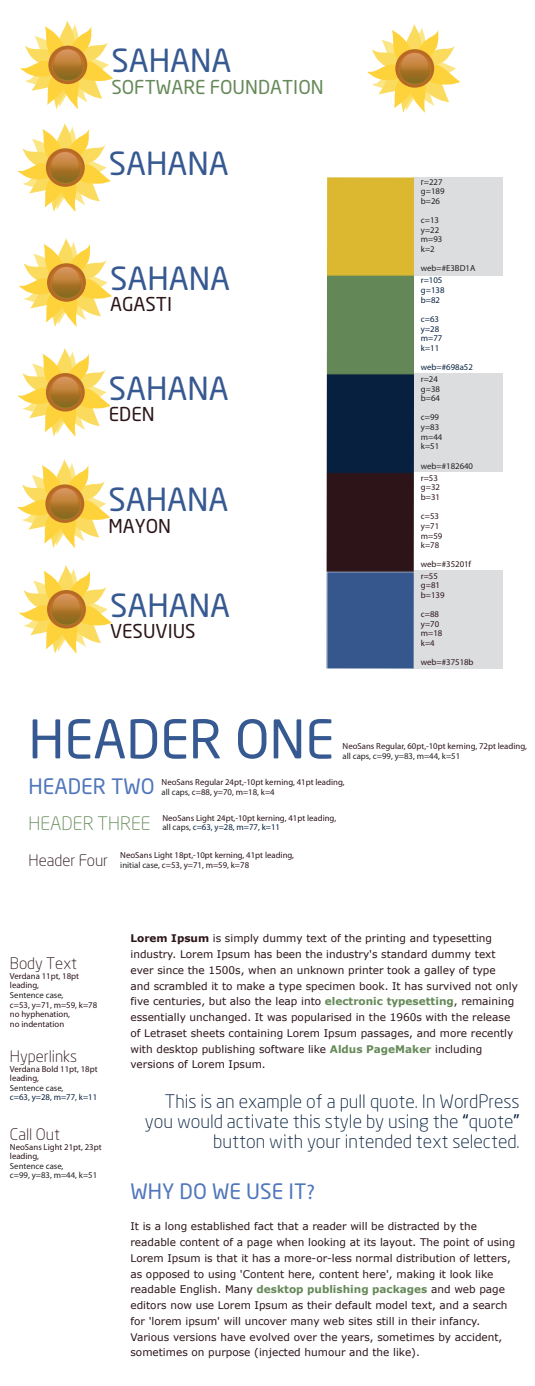
<style>
.page{position:relative;width:535px;height:1386px;background:#fff}
.page>*{position:absolute;margin:0;border:0;box-sizing:border-box;transform-origin:0 0}
.t1{font:52.5px "Neo Sans";color:#365991}
.t2{font:31.5px "Neo Sans";color:#365991}
.t3{font:21px "Neo Sans";color:#5076bb}
.t4{font:18.9px "Neo Sans";color:#2c1519}
.t5{font:18.9px "Neo Sans";color:#658958}
.t6{font:300 18.38px/20.1px "Neo Sans";color:#082240;text-align:right}
.t7{font:300 18.38px "Neo Sans";color:#658958}
.t8{font:300 15.75px "Neo Sans";color:#2c1519}
.t9{font:10.5px/15.8px "Verdana";color:#2c1519}
.t10{font:8.75px/9.6px "Myriad Pro";color:#2c1519}
.t11{font:8.75px/9.6px "Myriad Pro";color:#231f20}
.t12{font:8.75px/9.6px "Myriad Pro";color:#082240}
.s1{font-family:"Neo Sans"}
.s2{color:#231f20}
.s3{color:#082240}
.s4{font-weight:700}
.s5{font-weight:700;color:#658958}
.s6{font-weight:400}
.s7{font-family:"Myriad Pro"}
</style>
<div class="page">
<div style="left:413px;top:373px;width:90px;height:99px;background:#dcdddf"></div>
<div style="left:413px;top:177px;width:90px;height:98px;background:#dcdddf"></div>
<div style="left:413px;top:570px;width:90px;height:98px;background:#dcdddf"></div>
<svg style="left:20px;top:20px;width:93px;height:89px"></svg>
<div style="left:48px;top:46px;width:39px;height:38px;background:#b66a26;border-radius:50%"></div>
<svg style="left:52px;top:49px;width:32px;height:32px"></svg>
<svg style="left:53px;top:53px;width:30px;height:27px"></svg>
<svg style="left:54px;top:49px;width:27px;height:27px"></svg>
<img style="left:326px;top:177px;width:88px;height:491px">
<svg style="left:18px;top:348px;width:93px;height:89px"></svg>
<div style="left:46px;top:373px;width:39px;height:38px;background:#b66a26;border-radius:50%"></div>
<svg style="left:49px;top:376px;width:33px;height:32px"></svg>
<svg style="left:50px;top:380px;width:31px;height:27px"></svg>
<div style="left:52px;top:377px;width:27px;height:26px;background:linear-gradient(to bottom,#e3995f,#946818);border-radius:50%"></div>
<svg style="left:17px;top:459px;width:93px;height:89px"></svg>
<div style="left:45px;top:484px;width:39px;height:39px;background:#b66a26;border-radius:50%"></div>
<svg style="left:49px;top:487px;width:32px;height:33px"></svg>
<svg style="left:50px;top:492px;width:30px;height:27px"></svg>
<svg style="left:51px;top:488px;width:27px;height:27px"></svg>
<svg style="left:19px;top:565px;width:93px;height:88px"></svg>
<div style="left:47px;top:590px;width:39px;height:38px;background:#b66a26;border-radius:50%"></div>
<svg style="left:50px;top:593px;width:33px;height:32px"></svg>
<svg style="left:52px;top:597px;width:30px;height:27px"></svg>
<svg style="left:53px;top:593px;width:27px;height:27px"></svg>
<svg style="left:18px;top:123px;width:93px;height:89px"></svg>
<svg style="left:46px;top:148px;width:39px;height:39px"></svg>
<svg style="left:49px;top:151px;width:33px;height:33px"></svg>
<svg style="left:50px;top:156px;width:31px;height:27px"></svg>
<svg style="left:52px;top:152px;width:27px;height:27px"></svg>
<svg style="left:367px;top:24px;width:93px;height:89px"></svg>
<svg style="left:395px;top:49px;width:39px;height:39px"></svg>
<svg style="left:398px;top:52px;width:33px;height:33px"></svg>
<svg style="left:400px;top:57px;width:30px;height:27px"></svg>
<svg style="left:401px;top:53px;width:27px;height:27px"></svg>
<svg style="left:19px;top:238px;width:93px;height:89px"></svg>
<svg style="left:47px;top:263px;width:39px;height:39px"></svg>
<svg style="left:50px;top:266px;width:33px;height:32px"></svg>
<svg style="left:52px;top:271px;width:30px;height:27px"></svg>
<svg style="left:53px;top:267px;width:27px;height:27px"></svg>
<h2 class="t2" style="left:111px;top:45px;width:121px">SAHANA</h2>
<h3 class="t5" style="left:111px;top:78px;width:214px">SOFTWARE FOUNDATION</h3>
<h2 class="t2" style="left:109px;top:148px;width:121px">SAHANA</h2>
<h2 class="t2" style="left:110px;top:263px;width:121px">SAHANA</h2>
<h3 class="t4" style="left:110px;top:295px;width:64px">AGASTI</h3>
<h2 class="t2" style="left:109px;top:373px;width:121px">SAHANA</h2>
<h3 class="t4" style="left:109px;top:405px;width:47px">EDEN</h3>
<h2 class="t2" style="left:108px;top:484px;width:121px">SAHANA</h2>
<h3 class="t4" style="left:108px;top:516px;width:64px">MAYON</h3>
<h2 class="t2" style="left:110px;top:589px;width:121px">SAHANA</h2>
<h3 class="t4" style="left:110px;top:622px;width:87px">VESUVIUS</h3>
<p class="t11" style="left:421px;top:177px;width:25px"><span class="s1">r</span>=227 g=189 b=26</p>
<p class="t11" style="left:421px;top:215px;width:23px">c=13 y=22 m=93 k=2</p>
<p class="t11" style="left:421px;top:263px;width:56px">web=#E3BD1A</p>
<p class="t12" style="left:421px;top:275px;width:25px">r=105 g=138 b=82</p>
<p class="t12" style="left:421px;top:314px;width:23px">c=63 y=28 m=77 k=11</p>
<p class="t12" style="left:421px;top:362px;width:53px">web=#698a52</p>
<p class="t11" style="left:421px;top:374px;width:21px">r=24 g=38 b=64</p>
<p class="t11" style="left:421px;top:412px;width:23px">c=99 y=83 m=44 k=51</p>
<p class="t11" style="left:421px;top:460px;width:54px">web=#182640</p>
<p class="t10" style="left:421px;top:473px;width:21px">r=53 g=32 b=31</p>
<p class="t10" style="left:421px;top:511px;width:23px">c=53 y=71 m=59 k=78</p>
<p class="t10" style="left:421px;top:558px;width:52px;line-height:11.2px">web=#35201f r=55</p>
<p class="t10" style="left:421px;top:580px;width:25px">g=81 b=139</p>
<p class="t10" style="left:421px;top:609px;width:23px">c=88 y=70 m=18 k=4</p>
<p class="t10" style="left:421px;top:657px;width:54px">web=#37518b</p>
<h1 class="t1" style="left:29px;top:713px;width:307px">HEADER ONE</h1>
<h3 class="t3" style="left:29px;top:776px;width:128px">HEADER TWO</h3>
<h3 class="t7" style="left:29px;top:815px;width:124px">HEADER THREE</h3>
<h3 class="t8" style="left:29px;top:853px;width:81px">Header Four</h3>
<p class="t10" style="left:342px;top:741px;width:186px">NeoSans Regular, 60pt,-10pt kerning, 72pt leading,</p>
<p class="t11" style="left:342px;top:750px;width:119px">all caps, c=99, y=83, m=44, k=51</p>
<p class="t10" style="left:162px;top:777px;width:184px">NeoSans Regular 24pt,-10pt kerning, 41pt leading, <span class="s2">all caps,</span> c=88, y=70, m=18, k=4</p>
<p class="t10" style="left:162px;top:812px;width:175px">NeoSans Light 24pt,-10pt kerning, 41pt leading, <span class="s2">all caps,</span> <span class="s3">c=63, y=28, m=77, k=11</span></p>
<p class="t10" style="left:120px;top:850px;width:175px">NeoSans Light 18pt,-10pt kerning, 41pt leading, <span class="s2">initial case,</span> c=53, y=71, m=59, k=78</p>
<h3 class="t8" style="left:10px;top:956px;width:69px">Body Text</h3>
<p class="t10" style="left:10px;top:970px;width:71px">Verdana 11pt, 18pt leading,</p>
<p class="t11" style="left:10px;top:990px;width:55px">Sentence case,</p>
<p class="t10" style="left:10px;top:999px;width:89px">c=53, y=71, m=59, k=78 no hyphenation,<br>no indentation</p>
<h3 class="t8" style="left:10px;top:1049px;width:69px">Hyperlinks</h3>
<p class="t10" style="left:10px;top:1063px;width:89px">Verdana Bold 11pt, 18pt leading,</p>
<p class="t11" style="left:10px;top:1082px;width:55px">Sentence case,</p>
<p class="t12" style="left:10px;top:1092px;width:89px">c=63, y=28, m=77, k=11</p>
<h3 class="t8" style="left:10px;top:1127px;width:52px">Call Out</h3>
<p class="t10" style="left:10px;top:1141px;width:93px">NeoSans Light 21pt, 23pt leading,</p>
<p class="t11" style="left:10px;top:1160px;width:89px">Sentence case,<br>c=99, y=83, m=44, k=51</p>
<p class="t9" style="left:130px;top:930px;width:389px"><span class="s4">Lorem Ipsum</span> is simply dummy text of the printing and typesetting industry. Lorem Ipsum has been the industry's standard dummy text ever since the 1500s, when an unknown printer took a galley of type<br>and scrambled it to make a type specimen book. It has survived not only five centuries, but also the leap into <span class="s5">electronic typesetting</span>, remaining essentially unchanged. It was popularised in the 1960s with the release of Letraset sheets containing Lorem Ipsum passages, and more recently with desktop publishing software like <span class="s5">Aldus PageMaker</span> including versions of Lorem Ipsum.</p>
<h3 class="t6" style="left:145px;top:1092px;width:376px">This is an example of a pull quote. In WordPress you would activate this style by using the <span class="s6">“</span>quote<span class="s6">” </span>button with your intended text selected.</h3>
<h3 class="t3" style="left:130px;top:1180px;width:186px">WHY DO WE USE IT<span class="s7">?</span></h3>
<p class="t9" style="left:130px;top:1218px;width:386px">It is a long established fact that a reader will be distracted by the readable content of a page when looking at its layout. The point of using Lorem Ipsum is that it has a more-or-less normal distribution of letters, as opposed to using 'Content here, content here', making it look like readable English. Many <span class="s5">desktop publishing packages</span> and web page editors now use Lorem Ipsum as their default model text, and a search for 'lorem ipsum' will uncover many web sites still in their infancy.<br>Various versions have evolved over the years, sometimes by accident, sometimes on purpose (injected humour and the like).</p>
</div>
